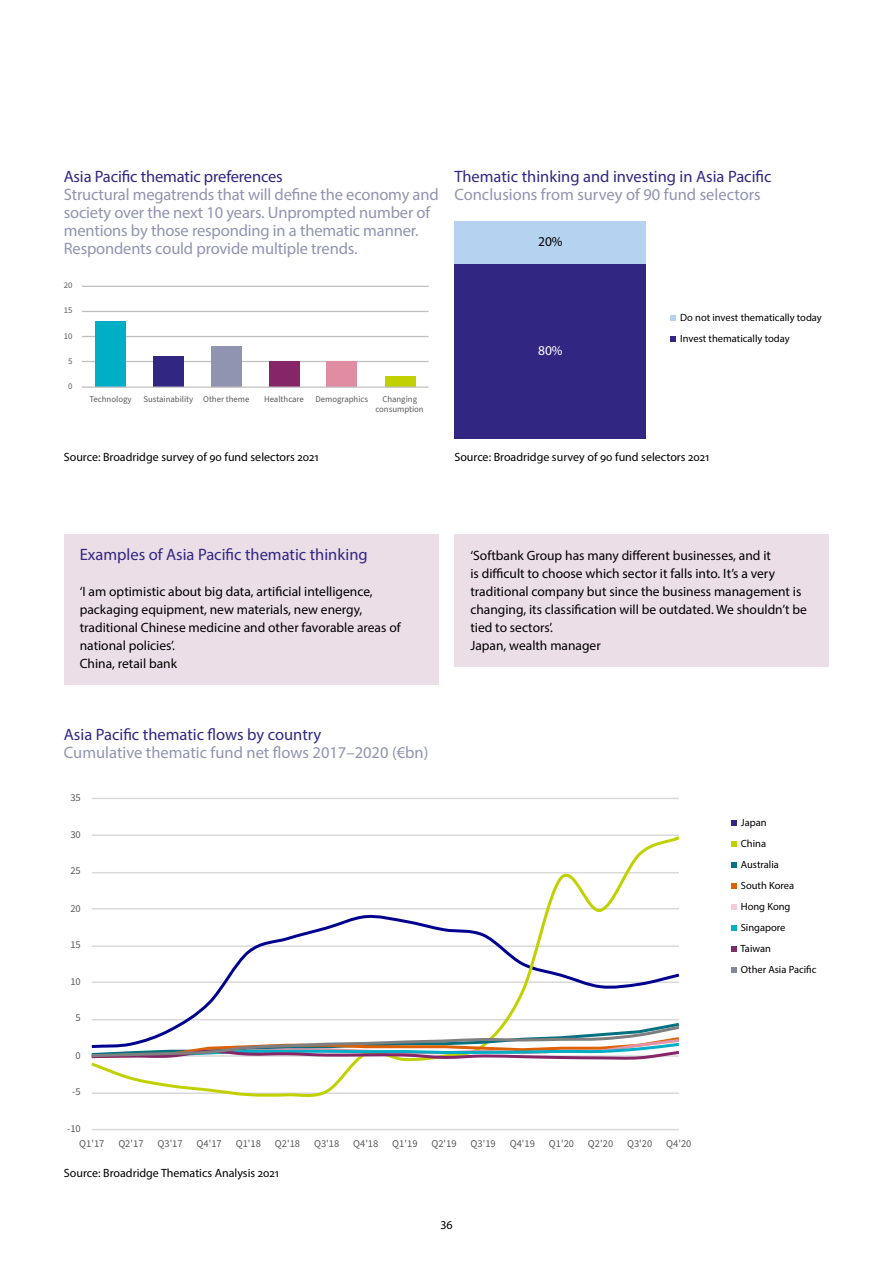
<style>
.page{position:relative;width:893px;height:1263px;background:#fff}
.page>*{position:absolute;margin:0;border:0;box-sizing:border-box;transform-origin:0 0}
.t1{font:16.5px/18px "Myriad Pro";letter-spacing:-.01em;color:#9194b0}
.t2{font:16.5px "Myriad Pro";color:#312783}
.t3{font:13.5px/18px "Myriad Pro";color:#000}
.t4{font:13.5px "Myriad Pro";color:#fff}
.t5{font:12px "Myriad Pro";color:#000}
.t6{font:10.5px/21.1px "Myriad Pro";color:#000}
.t7{font:10.5px "Source Sans 3";color:#595959}
.t8{font:8.7px/10.1px "Source Sans 3";color:#595959;text-align:center}
</style>
<div class="page">
<div style="left:64px;top:534px;width:374px;height:46px;background:#ebdee7"></div>
<div style="left:64px;top:570px;width:374px;height:98px;background:#ebdee7"></div>
<div style="left:64px;top:642px;width:374px;height:43px;background:#ebdee7"></div>
<div style="left:454px;top:534px;width:375px;height:116px;background:#ebdee7"></div>
<div style="left:454px;top:624px;width:375px;height:43px;background:#ebdee7"></div>
<hr style="left:82px;top:361px;width:347px;height:1px;background:#bfbfbf">
<hr style="left:82px;top:336px;width:347px;height:1px;background:#bfbfbf">
<hr style="left:82px;top:311px;width:347px;height:1px;background:#bfbfbf">
<hr style="left:82px;top:286px;width:347px;height:1px;background:#bfbfbf">
<div style="left:385px;top:376px;width:30px;height:11px;background:#c1d100"></div>
<div style="left:326px;top:361px;width:30px;height:26px;background:#e08ca3"></div>
<div style="left:269px;top:361px;width:30px;height:26px;background:#862567"></div>
<div style="left:211px;top:346px;width:30px;height:41px;background:#9194b0"></div>
<div style="left:154px;top:356px;width:30px;height:31px;background:#312783"></div>
<div style="left:96px;top:321px;width:30px;height:66px;background:#00aec6"></div>
<hr style="left:82px;top:386px;width:347px;height:2px;background:#bfbfbf">
<svg style="left:731px;top:820px;width:5px;height:5px"></svg>
<svg style="left:731px;top:841px;width:5px;height:6px"></svg>
<svg style="left:731px;top:862px;width:5px;height:6px"></svg>
<svg style="left:731px;top:883px;width:5px;height:6px"></svg>
<svg style="left:731px;top:904px;width:5px;height:6px"></svg>
<svg style="left:731px;top:925px;width:5px;height:6px"></svg>
<svg style="left:731px;top:946px;width:5px;height:6px"></svg>
<svg style="left:731px;top:967px;width:5px;height:6px"></svg>
<hr style="left:92px;top:1129px;width:587px;height:1px;background:#d9d9d9">
<hr style="left:92px;top:798px;width:587px;height:1px;background:#d9d9d9">
<svg style="left:92px;top:834px;width:588px;height:263px"></svg>
<svg style="left:92px;top:1021px;width:588px;height:40px"></svg>
<div style="left:454px;top:221px;width:192px;height:44px;background:#b5d2f0"></div>
<div style="left:454px;top:265px;width:192px;height:174px;background:#312783"></div>
<svg style="left:670px;top:315px;width:6px;height:6px"></svg>
<svg style="left:670px;top:336px;width:6px;height:6px"></svg>
<p class="t2" style="left:64px;top:166px;width:221px">Asia Pacific thematic preferences</p>
<p class="t1" style="left:64px;top:185px;width:376px">Structural megatrends that will define the economy and society over the next 10 years. Unprompted number of mentions by those responding in a thematic manner.<br>Respondents could provide multiple trends.</p>
<p class="t8" style="left:64px;top:280px;width:10px">20</p>
<p class="t8" style="left:64px;top:305px;width:10px">15</p>
<p class="t8" style="left:64px;top:331px;width:10px">10</p>
<p class="t8" style="left:68px;top:356px;width:6px">5</p>
<p class="t8" style="left:68px;top:381px;width:6px">0</p>
<p class="t8" style="left:89px;top:394px;width:44px">Technology</p>
<p class="t8" style="left:143px;top:394px;width:108px">Sustainability Other theme</p>
<p class="t8" style="left:264px;top:394px;width:41px">Healthcare</p>
<p class="t8" style="left:315px;top:394px;width:54px">Demographics</p>
<p class="t8" style="left:375px;top:394px;width:50px">Changing consumption</p>
<p class="t5" style="left:64px;top:449px;width:257px">Source: Broadridge survey of 90 fund selectors 2021</p>
<p class="t2" style="left:454px;top:166px;width:319px">Thematic thinking and investing in Asia Pacific</p>
<p class="t1" style="left:454px;top:185px;width:308px">Conclusions from survey of 90 fund selectors</p>
<p class="t3" style="left:538px;top:232px;width:26px">20%</p>
<p class="t4" style="left:538px;top:342px;width:26px">80%</p>
<p class="t6" style="left:680px;top:307px;width:143px">Do not invest thematically today<br>Invest thematically today</p>
<p class="t5" style="left:454px;top:449px;width:257px">Source: Broadridge survey of 90 fund selectors 2021</p>
<p class="t2" style="left:80px;top:544px;width:289px">Examples of Asia Pacific thematic thinking</p>
<p class="t3" style="left:80px;top:582px;width:322px">‘I am optimistic about big data, artificial intelligence, packaging equipment, new materials, new energy, traditional Chinese medicine and other favorable areas of national policies’.<br>China, retail bank</p>
<p class="t2" style="left:64px;top:724px;width:259px">Asia Pacific thematic flows by country</p>
<p class="t1" style="left:64px;top:743px;width:366px">Cumulative thematic fund net flows 2017–2020 (€bn)</p>
<p class="t7" style="left:70px;top:790px;width:12px">35</p>
<p class="t7" style="left:70px;top:828px;width:12px">30</p>
<p class="t7" style="left:70px;top:864px;width:12px">25</p>
<p class="t7" style="left:70px;top:901px;width:12px">20</p>
<p class="t7" style="left:70px;top:937px;width:12px">15</p>
<p class="t7" style="left:70px;top:975px;width:12px">10</p>
<p class="t7" style="left:76px;top:1011px;width:7px">5</p>
<p class="t7" style="left:76px;top:1048px;width:7px">0</p>
<p class="t7" style="left:72px;top:1084px;width:10px">-5</p>
<p class="t7" style="left:67px;top:1122px;width:15px">-10</p>
<p class="t3" style="left:470px;top:546px;width:338px">‘Softbank Group has many different businesses, and it<br>is difficult to choose which sector it falls into. It’s a very traditional company but since the business management is changing, its classification will be outdated. We shouldn’t be tied to sectors’.<br>Japan, wealth manager</p>
<p class="t6" style="left:740px;top:811px;width:78px">Japan<br>China<br>Australia<br>South Korea<br>Hong Kong<br>Singapore<br>Taiwan<br>Other Asia Pacific</p>
<p class="t7" style="left:79px;top:1137px;width:27px">Q1'17</p>
<p class="t7" style="left:118px;top:1137px;width:27px">Q2'17</p>
<p class="t7" style="left:157px;top:1137px;width:27px">Q3'17</p>
<p class="t7" style="left:197px;top:1137px;width:27px">Q4'17</p>
<p class="t7" style="left:236px;top:1137px;width:27px">Q1'18</p>
<p class="t7" style="left:275px;top:1137px;width:27px">Q2'18</p>
<p class="t7" style="left:314px;top:1137px;width:27px">Q3'18</p>
<p class="t7" style="left:353px;top:1137px;width:27px">Q4'18</p>
<p class="t7" style="left:392px;top:1137px;width:27px">Q1'19</p>
<p class="t7" style="left:431px;top:1137px;width:27px">Q2'19</p>
<p class="t7" style="left:471px;top:1137px;width:27px">Q3'19</p>
<p class="t7" style="left:510px;top:1137px;width:27px">Q4'19</p>
<p class="t7" style="left:549px;top:1137px;width:27px">Q1'20</p>
<p class="t7" style="left:588px;top:1137px;width:27px">Q2'20</p>
<p class="t7" style="left:627px;top:1137px;width:27px">Q3'20</p>
<p class="t7" style="left:666px;top:1137px;width:27px">Q4'20</p>
<p class="t5" style="left:64px;top:1166px;width:217px">Source: Broadridge Thematics Analysis 2021</p>
<p class="t5" style="left:440px;top:1218px;width:14px">36</p>
</div>
